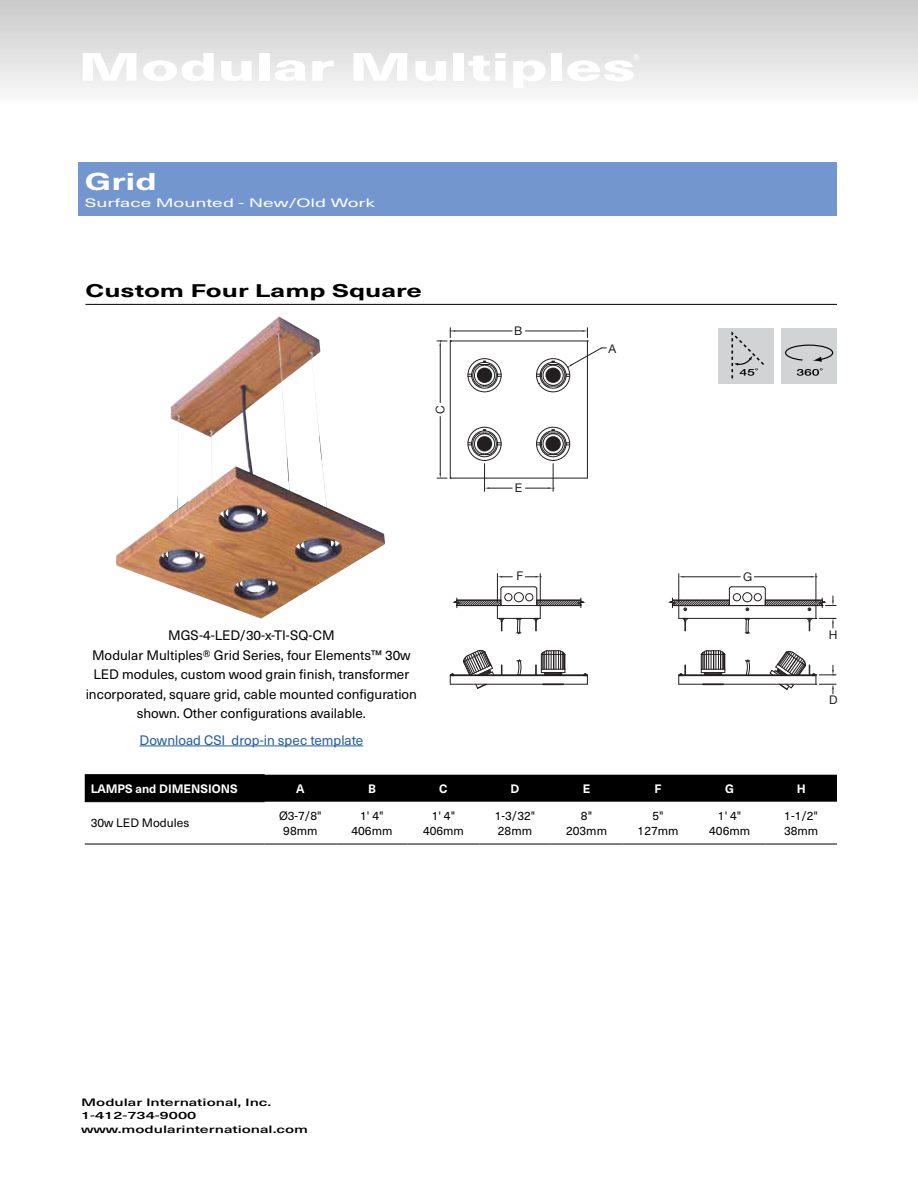
<style>
.page{position:relative;width:918px;height:1188px;background:#fff}
.page>*{position:absolute;margin:0;border:0;box-sizing:border-box;transform-origin:0 0}
.t1{font:800 39px "Neue Haas Unica W1 G";color:#fff;scale:1.6 1}
.t2{font:700 24px "Neue Haas Unica W1 G";color:#fff;scale:1.5 1}
.t3{font:700 18px "Neue Haas Unica W1 G";color:#000;scale:1.5 1}
.t4{font:13.5px/19.5px "Neue Haas Unica W1 G";color:#000;text-align:center}
.t5{font:13.5px "Neue Haas Unica W1 G";color:#215e9e}
.t6{font:12px/14.4px "Neue Haas Unica W1 G";color:#000;text-align:center}
.t7{font:12px "Neue Haas Unica W1 G";color:#fff;scale:1.6 1}
.t8{font:700 12px "Neue Haas Unica W1 G";color:#fff}
.t9{font:12px "Helvetica Neue";color:#231f20}
.t10{font:500 10.5px/13.5px "Neue Haas Unica W1 G";color:#000;scale:1.5 1}
</style>
<div class="page">
<div style="left:0;top:0;width:918px;height:127px;background:linear-gradient(to bottom,#cac9c9,#fff)"></div>
<div style="left:78px;top:162px;width:759px;height:54px;background:#7396ce"></div>
<hr style="left:139px;top:746px;width:224px;height:1px;background:#215e9e">
<hr style="left:86px;top:304px;width:751px;height:1px;background:#000">
<img style="left:116px;top:317px;width:269px;height:302px">
<hr style="left:450px;top:684px;width:137px;height:1px;background:#231f20">
<hr style="left:450px;top:675px;width:137px;height:1px;background:#231f20">
<hr style="left:450px;top:341px;width:1px;height:137px;background:#231f20">
<hr style="left:587px;top:341px;width:1px;height:137px;background:#231f20">
<hr style="left:450px;top:341px;width:137px;height:1px;background:#231f20">
<hr style="left:450px;top:478px;width:137px;height:1px;background:#231f20">
<hr style="left:679px;top:684px;width:137px;height:1px;background:#231f20">
<hr style="left:679px;top:675px;width:137px;height:1px;background:#231f20">
<div style="left:468px;top:358px;width:33px;height:34px;border:1px solid #231f20;border-radius:50%"></div>
<div style="left:536px;top:358px;width:34px;height:34px;border:1px solid #231f20;border-radius:50%"></div>
<div style="left:468px;top:427px;width:33px;height:34px;border:1px solid #231f20;border-radius:50%"></div>
<div style="left:536px;top:427px;width:34px;height:34px;border:1px solid #231f20;border-radius:50%"></div>
<svg style="left:501px;top:665px;width:2px;height:10px"></svg>
<hr style="left:525px;top:331px;width:58px;height:1px;background:#231f20">
<hr style="left:455px;top:331px;width:57px;height:1px;background:#231f20">
<hr style="left:440px;top:416px;width:1px;height:57px;background:#231f20">
<hr style="left:440px;top:346px;width:1px;height:57px;background:#231f20">
<svg style="left:475px;top:684px;width:11px;height:5px"></svg>
<div style="left:471px;top:362px;width:27px;height:26px;border:1px solid #231f20;border-radius:50%"></div>
<div style="left:540px;top:362px;width:26px;height:26px;border:1px solid #231f20;border-radius:50%"></div>
<svg style="left:679px;top:665px;width:7px;height:19px"></svg>
<svg style="left:450px;top:673px;width:5px;height:11px"></svg>
<svg style="left:583px;top:673px;width:5px;height:11px"></svg>
<svg style="left:437px;top:473px;width:14px;height:6px"></svg>
<svg style="left:437px;top:328px;width:18px;height:18px"></svg>
<svg style="left:668px;top:574px;width:168px;height:60px"></svg>
<svg style="left:745px;top:659px;width:5px;height:16px"></svg>
<svg style="left:453px;top:574px;width:132px;height:60px"></svg>
<svg style="left:517px;top:660px;width:4px;height:15px"></svg>
<svg style="left:463px;top:650px;width:31px;height:25px"></svg>
<svg style="left:770px;top:651px;width:66px;height:43px"></svg>
<svg style="left:535px;top:651px;width:31px;height:24px"></svg>
<svg style="left:701px;top:651px;width:25px;height:24px"></svg>
<svg style="left:468px;top:361px;width:33px;height:26px"></svg>
<svg style="left:537px;top:328px;width:69px;height:59px"></svg>
<svg style="left:468px;top:430px;width:44px;height:61px"></svg>
<svg style="left:525px;top:430px;width:45px;height:61px"></svg>
<div style="left:85px;top:775px;width:752px;height:27px;background:#000"></div>
<hr style="left:85px;top:774px;width:180px;height:1px;background:#000">
<hr style="left:85px;top:801px;width:180px;height:1px;background:#000">
<hr style="left:85px;top:844px;width:180px;height:1px;background:#000">
<hr style="left:265px;top:844px;width:71px;height:1px;background:#000">
<hr style="left:336px;top:844px;width:72px;height:1px;background:#000">
<hr style="left:408px;top:844px;width:71px;height:1px;background:#000">
<hr style="left:479px;top:844px;width:72px;height:1px;background:#000">
<hr style="left:551px;top:844px;width:71px;height:1px;background:#000">
<hr style="left:622px;top:844px;width:72px;height:1px;background:#000">
<hr style="left:694px;top:844px;width:71px;height:1px;background:#000">
<hr style="left:765px;top:844px;width:72px;height:1px;background:#000">
<div style="left:718px;top:328px;width:56px;height:56px;background:#d1d3d4"></div>
<div style="left:781px;top:328px;width:56px;height:56px;background:#d1d3d4"></div>
<svg style="left:785px;top:344px;width:49px;height:18px"></svg>
<svg style="left:731px;top:331px;width:33px;height:48px"></svg>
<svg style="left:797px;top:368px;width:26px;height:8px"></svg>
<h1 class="t1" style="left:78px;top:37px;width:350px">Modular Multiples</h1>
<h2 class="t2" style="left:85px;top:164px;width:50px">Grid</h2>
<p class="t7" style="left:85px;top:194px;width:183px">Surface Mounted - New/Old Work</p>
<h3 class="t3" style="left:86px;top:277px;width:226px">Custom Four Lamp Square</h3>
<p class="t9" style="left:433px;top:414px;width:10px;rotate:-90deg">C</p>
<p class="t9" style="left:514px;top:323px;width:10px">B</p>
<p class="t9" style="left:515px;top:481px;width:9px">E</p>
<p class="t9" style="left:608px;top:342px;width:9px">A</p>
<p class="t9" style="left:517px;top:569px;width:8px">F</p>
<p class="t9" style="left:743px;top:569px;width:11px">G</p>
<p class="t4" style="left:86px;top:625px;width:333px">MGS-4-LED/30-x-TI-SQ-CM<br>Modular Multiples® Grid Series, four Elements™ 30w LED modules, custom wood grain finish, transformer incorporated, square grid, cable mounted configuration shown. Other configurations available.</p>
<p class="t5" style="left:139px;top:730px;width:225px">Download CSI drop-in spec template</p>
<p class="t9" style="left:829px;top:627px;width:10px">H</p>
<p class="t9" style="left:829px;top:693px;width:10px">D</p>
<p class="t8" style="left:91px;top:779px;width:148px">LAMPS and DIMENSIONS</p>
<p class="t8" style="left:296px;top:779px;width:10px">A</p>
<p class="t8" style="left:368px;top:779px;width:9px">B</p>
<p class="t8" style="left:439px;top:779px;width:10px">C</p>
<p class="t8" style="left:511px;top:779px;width:10px">D</p>
<p class="t8" style="left:583px;top:779px;width:9px">E</p>
<p class="t8" style="left:655px;top:779px;width:9px">F</p>
<p class="t8" style="left:725px;top:779px;width:10px">G</p>
<p class="t8" style="left:797px;top:779px;width:10px">H</p>
<p class="t6" style="left:91px;top:815px;width:100px">30w LED Modules</p>
<p class="t6" style="left:279px;top:808px;width:44px">Ø3-7/8"<br>98mm</p>
<p class="t6" style="left:351px;top:808px;width:42px">1' 4"<br>406mm</p>
<p class="t6" style="left:423px;top:808px;width:42px">1' 4"<br>406mm</p>
<p class="t6" style="left:495px;top:808px;width:42px;text-align:left">1-3/32"<br>28mm</p>
<p class="t6" style="left:566px;top:808px;width:42px">8"<br>203mm</p>
<p class="t6" style="left:638px;top:808px;width:42px">5"<br>127mm</p>
<p class="t6" style="left:709px;top:808px;width:42px">1' 4"<br>406mm</p>
<p class="t6" style="left:784px;top:808px;width:36px;text-align:left">1-1/2"<br>38mm</p>
<p class="t10" style="left:81px;top:1095px;width:153px">Modular International, Inc.<br>1-412-734-9000 www.modularinternational.com</p>
</div>
